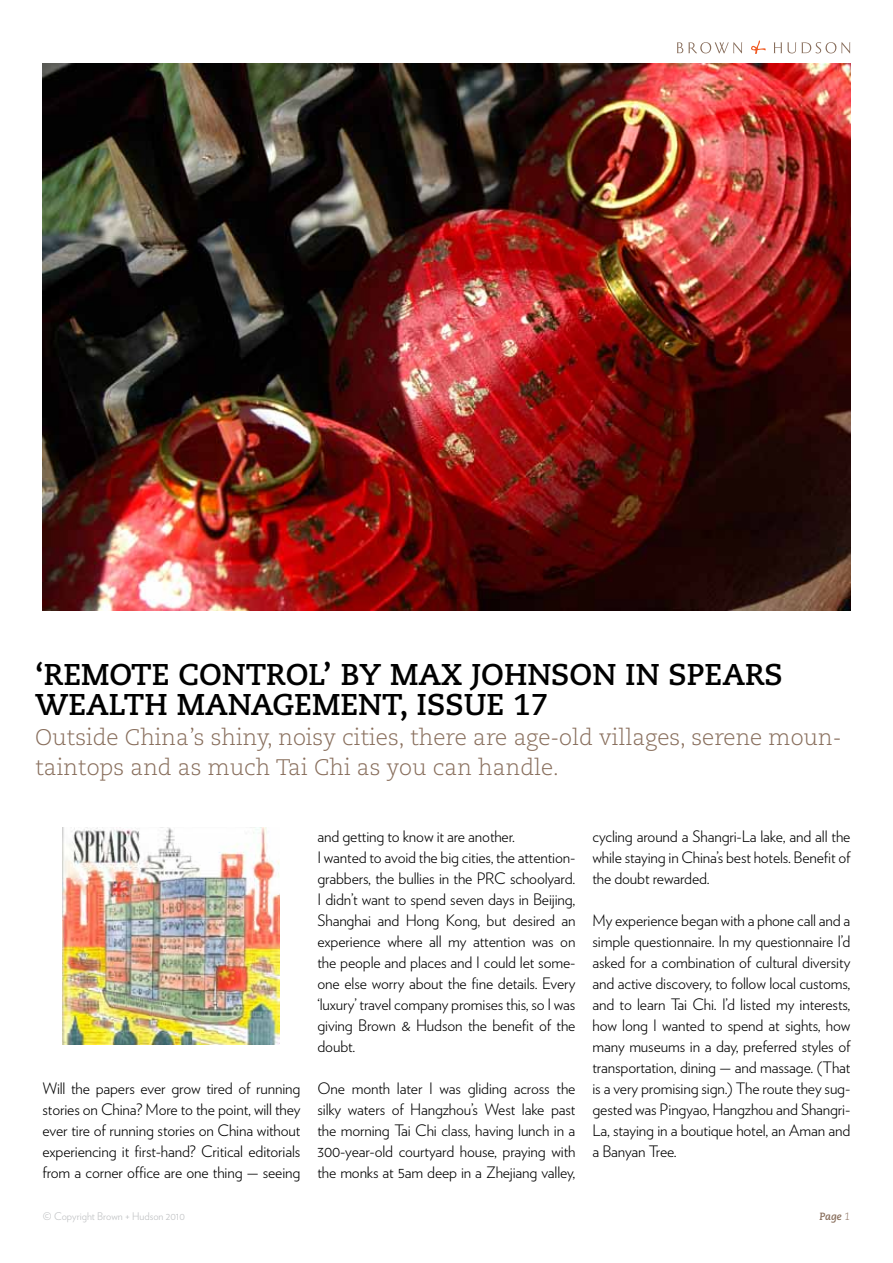
<style>
.page{position:relative;width:893px;height:1263px;background:#fff}
.page>*{position:absolute;margin:0;border:0;box-sizing:border-box;transform-origin:0 0}
.t1{font:700 30px/30px "Caecilia LT Std";color:#000}
.t2{font:300 22.5px/30px "Caecilia LT Std";color:#886e5c}
.t3{font:300 15.75px/21px "Verlag";letter-spacing:-.01em;color:#000;text-align:justify}
.t4{font:300 10.5px "Verlag";color:#bcbec0}
.t5{font:italic 700 10.5px "Caecilia LT Std";color:#886e5c}
.s1{font-weight:300}
</style>
<div class="page">
<svg style="left:677px;top:42px;width:65px;height:11px"></svg>
<svg style="left:774px;top:42px;width:76px;height:11px"></svg>
<svg style="left:751px;top:41px;width:15px;height:13px"></svg>
<img style="left:43px;top:64px;width:807px;height:547px">
<img style="left:63px;top:828px;width:216px;height:216px">
<h1 class="t1" style="left:35px;top:660px;width:749px">‘REMOTE CONTROL’ BY MAX JOHNSON IN SPEARS<br>WEALTH MANAGEMENT, ISSUE 17</h1>
<h2 class="t2" style="left:35px;top:722px;width:808px">Outside China’s shiny, noisy cities, there are age-old villages, serene moun&shy;taintops and as much Tai Chi as you can handle.</h2>
<p class="t3" style="left:43px;top:1076px;width:259px">Will the papers ever grow tired of running stories on China? More to the point, will they ever tire of running stories on China without experiencing it first-hand? Critical editorials from a corner office are one thing — seeing</p>
<p class="t3" style="left:317px;top:825px;width:259px;text-align:left">and getting to know it are another.<br>I wanted to avoid the big cities, the attention&shy;grabbers, the bullies in the PRC schoolyard.<br>I didn’t want to spend seven days in Beijing, Shanghai and Hong Kong, but desired an experience where all my attention was on the people and places and I could let some&shy;one else worry about the fine details. Every ‘luxury’ travel company promises this, so I was giving Brown &amp; Hudson the benefit of the doubt.</p>
<p class="t3" style="left:317px;top:1076px;width:259px">One month later I was gliding across the silky waters of Hangzhou’s West lake past the morning Tai Chi class, having lunch in a 300-year-old courtyard house, praying with the monks at 5am deep in a Zhejiang valley,</p>
<p class="t3" style="left:592px;top:824px;width:259px">cycling around a Shangri-La lake, and all the while staying in China’s best hotels. Benefit of the doubt rewarded.</p>
<p class="t3" style="left:592px;top:908px;width:260px">My experience began with a phone call and a simple questionnaire. In my questionnaire I’d asked for a combination of cultural diversity and active discovery, to follow local customs, and to learn Tai Chi. I’d listed my interests, how long I wanted to spend at sights, how many museums in a day, preferred styles of transportation, dining — and massage. (That is a very promising sign.) The route they sug&shy;gested was Pingyao, Hangzhou and Shangri-La, staying in a boutique hotel, an Aman and a Banyan Tree.</p>
<p class="t4" style="left:43px;top:1209px;width:143px">© Copyright Brown + Hudson 2010</p>
<p class="t5" style="left:819px;top:1210px;width:32px">Page <span class="s1">1</span></p>
</div>
